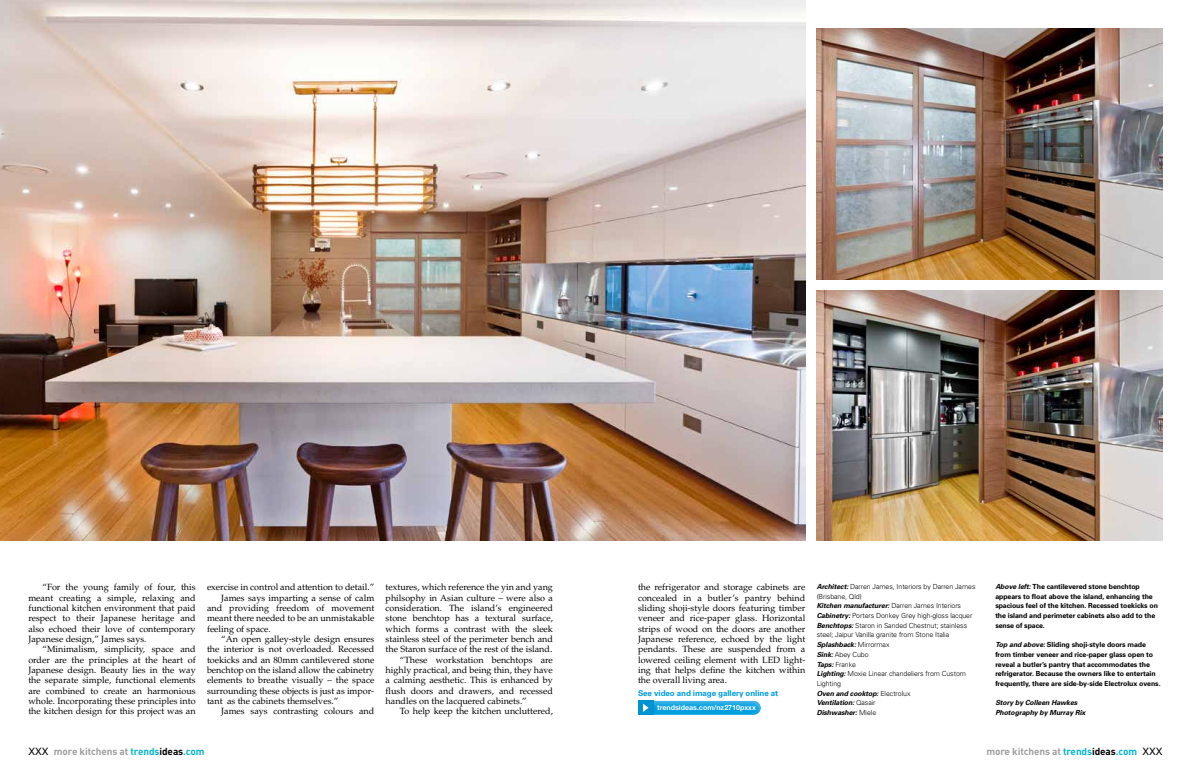
<style>
.page{position:relative;width:1191px;height:783px;background:#fff}
.page>*{position:absolute;margin:0;border:0;box-sizing:border-box;transform-origin:0 0}
.t1{font:700 10px "DIN";letter-spacing:-.01em;color:#9c9e9f}
.t2{font:9px/10.3px "Palatino";color:#000;text-align:justify}
.t3{font:700 8px "Univers";letter-spacing:-.01em;color:#009ee0}
.t4{font:700 7.1px "Helvetica Neue";color:#fff}
.t5{font:700 7px/9.7px "Univers";letter-spacing:-.01em;color:#000}
.t6{font:300 7px/9.7px "Univers";letter-spacing:-.01em;color:#000}
.t7{font:italic 700 7px/9.7px "Univers";letter-spacing:-.01em;color:#000}
.s1{font-weight:700;font-style:italic}
.s2{font-style:italic}
.s3{font-family:"Helvetica";font-weight:400;color:#000}
.s4{color:#05b5ce}
.s5{color:#000}
</style>
<div class="page">
<div style="left:637px;top:699px;width:125px;height:16px;background:#fff;opacity:.35"></div>
<svg style="left:638px;top:700px;width:123px;height:14px;background:#23a9e2"></svg>
<img style="left:816px;top:291px;width:346px;height:249px">
<img style="left:0;top:0;width:805px;height:540px">
<img style="left:816px;top:28px;width:346px;height:251px">
<p class="t2" style="left:28px;top:582px;width:169px;text-indent:14px">“For the young family of four, this meant creating a simple, relaxing and functional kitchen environment that paid respect to their Japanese heritage and also echoed their love of contemporary Japanese design,” James says.</p>
<p class="t2" style="left:28px;top:644px;width:169px;text-indent:14px">“Minimalism, simplicity, space and order are the principles at the heart of Japanese design. Beauty lies in the way the separate simple, functional elements are combined to create an harmonious whole. Incorporating these principles into the kitchen design for this project was an</p>
<p class="t2" style="left:207px;top:582px;width:169px">exercise in control and attention to detail.”</p>
<p class="t2" style="left:221px;top:592px;width:155px">James says imparting a sense of calm</p>
<p class="t2" style="left:207px;top:602px;width:169px">and providing freedom of movement</p>
<p class="t2" style="left:207px;top:613px;width:169px">meant there needed to be an unmistakable</p>
<p class="t2" style="left:207px;top:623px;width:65px">feeling of space.</p>
<p class="t2" style="left:221px;top:633px;width:155px">“An open galley-style design ensures</p>
<p class="t2" style="left:207px;top:644px;width:169px">the interior is not overloaded. Recessed</p>
<p class="t2" style="left:207px;top:654px;width:169px">toekicks and an 80mm cantilevered stone</p>
<p class="t2" style="left:207px;top:664px;width:169px">benchtop on the island allow the cabinetry</p>
<p class="t2" style="left:207px;top:675px;width:169px">elements to breathe visually – the space</p>
<p class="t2" style="left:207px;top:685px;width:169px">surrounding these objects is just as impor-</p>
<p class="t2" style="left:207px;top:695px;width:133px">tant as the cabinets themselves.”</p>
<p class="t2" style="left:221px;top:706px;width:155px">James says contrasting colours and</p>
<p class="t2" style="left:386px;top:582px;width:169px">textures, which reference the yin and yang</p>
<p class="t2" style="left:386px;top:592px;width:169px">philsophy in Asian culture – were also a</p>
<p class="t2" style="left:386px;top:602px;width:169px">consideration. The island’s engineered</p>
<p class="t2" style="left:386px;top:613px;width:169px">stone benchtop has a textural surface,</p>
<p class="t2" style="left:386px;top:623px;width:169px">which forms a contrast with the sleek</p>
<p class="t2" style="left:386px;top:633px;width:169px">stainless steel of the perimeter bench and</p>
<p class="t2" style="left:386px;top:644px;width:168px">the Staron surface of the rest of the island.</p>
<p class="t2" style="left:400px;top:654px;width:155px">“These workstation benchtops are</p>
<p class="t2" style="left:386px;top:664px;width:169px">highly practical, and being thin, they have</p>
<p class="t2" style="left:386px;top:675px;width:169px">a calming aesthetic. This is enhanced by</p>
<p class="t2" style="left:386px;top:685px;width:169px">flush doors and drawers, and recessed</p>
<p class="t2" style="left:386px;top:695px;width:143px">handles on the lacquered cabinets.”</p>
<p class="t2" style="left:400px;top:706px;width:155px">To help keep the kitchen uncluttered,</p>
<p class="t2" style="left:638px;top:582px;width:169px">the refrigerator and storage cabinets are concealed in a butler’s pantry behind sliding shoji-style doors featuring timber veneer and rice-paper glass. Horizontal strips of wood on the doors are another Japanese reference, echoed by the light pendants. These are suspended from a lowered ceiling element with LED light&shy;ing that helps define the kitchen within the overall living area.</p>
<p class="t6" style="left:816px;top:581px;width:160px"><span class="s1">Architect:</span> Darren James, Interiors by Darren James (Brisbane, Qld)<br><span class="s1">Kitchen manufacturer:</span> Darren James Interiors<br><span class="s1">Cabinetry:</span> Porters Donkey Grey high-gloss lacquer<br><span class="s1">Benchtops:</span> Staron in Sanded Chestnut; stainless steel; Jaipur Vanilla granite from Stone Italia<br><span class="s1">Splashback:</span> Mirrormax<br><span class="s1">Sink:</span> Abey Cubo<br><span class="s1">Taps:</span> Franke<br><span class="s1">Lighting:</span> Moxie Linear chandeliers from Custom<br>Lighting<br><span class="s1">Oven and cooktop:</span> Electrolux<br><span class="s1">Ventilation:</span> Qasair<br><span class="s1">Dishwasher:</span> Miele</p>
<p class="t5" style="left:995px;top:581px;width:164px"><span class="s2">Above left:</span> The cantilevered stone benchtop appears to float above the island, enhancing the spacious feel of the kitchen. Recessed toekicks on the island and perimeter cabinets also add to the sense of space.</p>
<p class="t5" style="left:995px;top:639px;width:167px"><span class="s2">Top and above:</span> Sliding shoji-style doors made from timber veneer and rice-paper glass open to reveal a butler’s pantry that accommodates the refrigerator. Because the owners like to entertain frequently, there are side-by-side Electrolux ovens.</p>
<p class="t3" style="left:638px;top:688px;width:142px">See video and image gallery online at</p>
<p class="t4" style="left:657px;top:702px;width:100px">trendsideas.com/nz2710pxxx</p>
<p class="t7" style="left:995px;top:697px;width:92px">Story by Colleen Hawkes<br>Photography by Murray Rix</p>
<p class="t1" style="left:28px;top:744px;width:178px"><span class="s3">XXX</span> more kitchens at <span class="s4">trends</span><span class="s5">ideas</span><span class="s4">.com</span></p>
<p class="t1" style="left:986px;top:744px;width:178px">more kitchens at <span class="s4">trends</span><span class="s5">ideas</span><span class="s4">.com</span> <span class="s3">XXX</span></p>
</div>
